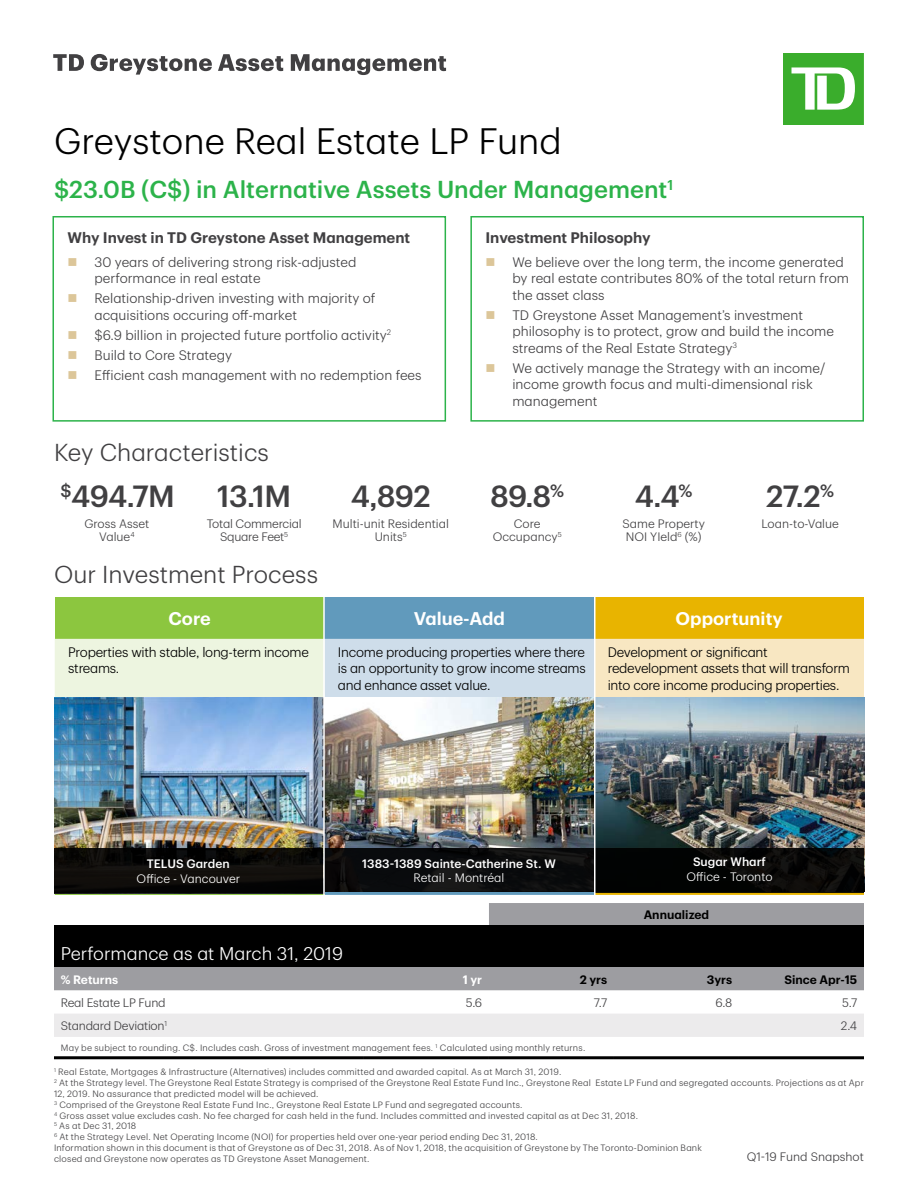
<style>
.page{position:relative;width:918px;height:1188px;background:#fff}
.page>*{position:absolute;margin:0;border:0;box-sizing:border-box;transform-origin:0 0}
.t1{font:300 36px "TD Graphik";color:#000}
.t2{font:500 30px "TD Graphik";letter-spacing:-.02em;color:#414042}
.t3{font:500 24px "TD Graphik";color:#2cb34a}
.t4{font:300 24px "TD Graphik";color:#414042}
.t5{font:300 18px "TD Graphik";color:#fff}
.t6{font:600 18px "TD Graphik";color:#fff}
.t7{font:600 15px "TD Graphik";color:#414042}
.t8{font:300 13.5px/16.5px "TD Graphik";color:#414042}
.t9{font:300 13.5px/16.5px "TD Graphik";letter-spacing:-.02em;color:#000}
.t10{font:300 12px/13.5px "TD Graphik";color:#414042;text-align:center}
.t11{font:300 12px/13.5px "TD Graphik";letter-spacing:-.02em;color:#414042;text-align:center}
.t12{font:500 12px "TD Graphik";color:#fff}
.t13{font:300 12px "TD Graphik";color:#fff}
.t14{font:600 12px "TD Graphik";color:#000}
.t15{font:600 12px "TD Graphik";color:#fff}
.t16{font:300 9px/10.8px "TD Graphik";letter-spacing:.02em;color:#414042}
</style>
<div class="page">
<svg style="left:783px;top:54px;width:81px;height:70px"></svg>
<div style="left:55px;top:597px;width:269px;height:42px;background:#8cc63f"></div>
<div style="left:324px;top:597px;width:270px;height:42px;background:#619abc"></div>
<div style="left:594px;top:597px;width:270px;height:42px;background:#e8b400"></div>
<div style="left:55px;top:639px;width:268px;height:59px;background:#edf5e0"></div>
<div style="left:325px;top:639px;width:269px;height:59px;background:#ceddea"></div>
<div style="left:596px;top:639px;width:268px;height:59px;background:#f8e7c2"></div>
<hr style="left:55px;top:892px;width:269px;height:3px;background:#8cc63f">
<hr style="left:594px;top:892px;width:270px;height:3px;background:#e8b400">
<hr style="left:324px;top:892px;width:270px;height:3px;background:#619abc">
<img style="left:55px;top:698px;width:809px;height:195px">
<div style="left:324px;top:848px;width:270px;height:44px;background:linear-gradient(to right,#0b0b0d,#0e0e0f)"></div>
<div style="left:594px;top:848px;width:270px;height:44px;background:linear-gradient(to right,#000101,#0d0c0a)"></div>
<div style="left:55px;top:848px;width:268px;height:45px;background:linear-gradient(to right,#0d0b09,#0b0a08)"></div>
<hr style="left:323px;top:590px;width:2px;height:307px;background:#fff">
<hr style="left:594px;top:590px;width:2px;height:307px;background:#fff">
<div style="left:52px;top:216px;width:394px;height:206px;border:2px solid #2cb34a"></div>
<div style="left:470px;top:216px;width:394px;height:206px;border:2px solid #2cb34a"></div>
<svg style="left:54px;top:903px;width:810px;height:87px;fill:#9d9da1"></svg>
<div style="left:54px;top:925px;width:810px;height:42px;background:#000"></div>
<div style="left:54px;top:1014px;width:810px;height:23px;background:#ecebec"></div>
<hr style="left:54px;top:1056px;width:310px;height:3px;background:#000">
<hr style="left:364px;top:1056px;width:125px;height:3px;background:#000">
<hr style="left:489px;top:1056px;width:125px;height:3px;background:#000">
<hr style="left:614px;top:1056px;width:125px;height:3px;background:#000">
<hr style="left:739px;top:1056px;width:125px;height:3px;background:#000">
<svg style="left:53px;top:54px;width:393px;height:21px"></svg>
<h1 class="t1" style="left:54px;top:114px;width:509px">Greystone Real Estate LP Fund</h1>
<h3 class="t3" style="left:54px;top:171px;width:621px">$23.0B (C$) in Alternative Assets Under Management<sup>1</sup></h3>
<h3 class="t7" style="left:68px;top:226px;width:344px">Why Invest in TD Greystone Asset Management</h3>
<h3 class="t8" style="left:94px;top:252px;width:264px">30 years of delivering strong risk-adjusted performance in real estate</h3>
<h3 class="t8" style="left:94px;top:289px;width:283px">Relationship-driven investing with majority of acquisitions occuring off-market</h3>
<h3 class="t8" style="left:94px;top:324px;width:329px;line-height:20px">$6.9 billion in projected future portfolio activity<sup>2<br></sup>Build to Core Strategy<br>Efficient cash management with no redemption fees</h3>
<h3 class="t7" style="left:485px;top:226px;width:167px">Investment Philosophy</h3>
<h3 class="t8" style="left:512px;top:252px;width:338px">We believe over the long term, the income generated by real estate contributes 80% of the total return from the asset class</h3>
<h3 class="t8" style="left:512px;top:305px;width:323px">TD Greystone Asset Management’s investment philosophy is to protect, grow and build the income streams of the Real Estate Strategy<sup>3</sup></h3>
<h3 class="t8" style="left:512px;top:358px;width:315px">We actively manage the Strategy with an income/ income growth focus and multi-dimensional risk management</h3>
<h3 class="t4" style="left:54px;top:434px;width:216px">Key Characteristics</h3>
<h2 class="t2" style="left:61px;top:473px;width:116px"><sup>$</sup>494.7M</h2>
<h2 class="t2" style="left:217px;top:473px;width:75px">13.1M</h2>
<h2 class="t2" style="left:351px;top:473px;width:82px">4,892</h2>
<h2 class="t2" style="left:490px;top:473px;width:76px">89.8<sup>%</sup></h2>
<h2 class="t2" style="left:635px;top:473px;width:59px">4.4<sup>%</sup></h2>
<h2 class="t2" style="left:766px;top:473px;width:69px">27.2<sup>%</sup></h2>
<h3 class="t10" style="left:84px;top:516px;width:67px">Gross Asset<br>Value<sup>4</sup></h3>
<h3 class="t11" style="left:207px;top:516px;width:97px">Total Commercial<br>Square Feet<sup>5</sup></h3>
<h3 class="t10" style="left:333px;top:516px;width:118px">Multi-unit Residential<br>Units<sup>5</sup></h3>
<h3 class="t10" style="left:493px;top:516px;width:70px">Core<br>Occupancy<sup>5</sup></h3>
<h3 class="t10" style="left:622px;top:516px;width:84px;text-align:left">Same Property<br>NOI YIeld<sup>6</sup> (%)</h3>
<h3 class="t10" style="left:761px;top:516px;width:79px">Loan-to-Value</h3>
<h3 class="t4" style="left:54px;top:557px;width:266px">Our Investment Process</h3>
<h3 class="t6" style="left:168px;top:605px;width:44px">Core</h3>
<h3 class="t6" style="left:414px;top:605px;width:93px">Value-Add</h3>
<h3 class="t6" style="left:676px;top:605px;width:109px">Opportunity</h3>
<h3 class="t9" style="left:68px;top:642px;width:242px">Properties with stable, long-term income streams.</h3>
<h3 class="t9" style="left:338px;top:642px;width:249px;text-align:justify">Income producing properties where there is an opportunity to grow income streams and enhance asset value.</h3>
<h3 class="t9" style="left:608px;top:642px;width:244px">Development or significant redevelopment assets that will transform into core income producing properties.</h3>
<h3 class="t12" style="left:147px;top:855px;width:84px">TELUS Garden</h3>
<h3 class="t13" style="left:137px;top:869px;width:105px">Office - Vancouver</h3>
<h3 class="t12" style="left:362px;top:854px;width:195px">1383-1389 Sainte-Catherine St. W</h3>
<h3 class="t13" style="left:414px;top:869px;width:92px">Retail - Montréal</h3>
<h3 class="t12" style="left:693px;top:853px;width:74px">Sugar Wharf</h3>
<h3 class="t13" style="left:686px;top:868px;width:88px">Office - Toronto</h3>
<h3 class="t14" style="left:644px;top:906px;width:67px">Annualized</h3>
<h3 class="t5" style="left:61px;top:940px;width:284px">Performance as at March 31, 2019</h3>
<h3 class="t15" style="left:61px;top:970px;width:59px">% Returns</h3>
<h3 class="t15" style="left:463px;top:970px;width:21px">1 yr</h3>
<h3 class="t14" style="left:580px;top:970px;width:29px">2 yrs</h3>
<h3 class="t14" style="left:707px;top:970px;width:27px">3yrs</h3>
<h3 class="t14" style="left:784px;top:970px;width:74px">Since Apr-15</h3>
<h3 class="t11" style="left:61px;top:995px;width:106px">Real Estate LP Fund</h3>
<h3 class="t10" style="left:466px;top:995px;width:18px">5.6</h3>
<h3 class="t10" style="left:594px;top:995px;width:15px">7.7</h3>
<h3 class="t10" style="left:715px;top:995px;width:18px">6.8</h3>
<h3 class="t10" style="left:842px;top:995px;width:16px">5.7</h3>
<h3 class="t11" style="left:61px;top:1018px;width:108px">Standard Deviation<sup>1</sup></h3>
<h3 class="t10" style="left:841px;top:1018px;width:18px">2.4</h3>
<p class="t16" style="left:61px;top:1042px;width:526px">May be subject to rounding. C$. Includes cash. Gross of investment management fees. <sup>1</sup> Calculated using monthly returns.</p>
<p class="t16" style="left:54px;top:1066px;width:812px"><sup>1</sup> Real Estate, Mortgages &amp; Infrastructure (Alternatives) includes committed and awarded capital. As at March 31, 2019.<br><sup>2</sup> At the Strategy level. The Greystone Real Estate Strategy is comprised of the Greystone Real Estate Fund Inc., Greystone Real Estate LP Fund and segregated accounts. Projections as at Apr 12, 2019. No assurance that predicted model will be achieved.<br><sup>3</sup> Comprised of the Greystone Real Estate Fund Inc., Greystone Real Estate LP Fund and segregated accounts.<br><sup>4</sup> Gross asset value excludes cash. No fee charged for cash held in the fund. Includes committed and invested capital as at Dec 31, 2018.<br><sup>5</sup> As at Dec 31, 2018<br><sup>6</sup> At the Strategy Level. Net Operating Income (NOI) for properties held over one-year period ending Dec 31, 2018.<br>Information shown in this document is that of Greystone as of Dec 31, 2018. As of Nov 1, 2018, the acquisition of Greystone by The Toronto-Dominion Bank<br>closed and Greystone now operates as TD Greystone Asset Management.</p>
<h3 class="t10" style="left:747px;top:1149px;width:119px">Q1-19 Fund Snapshot</h3>
</div>
